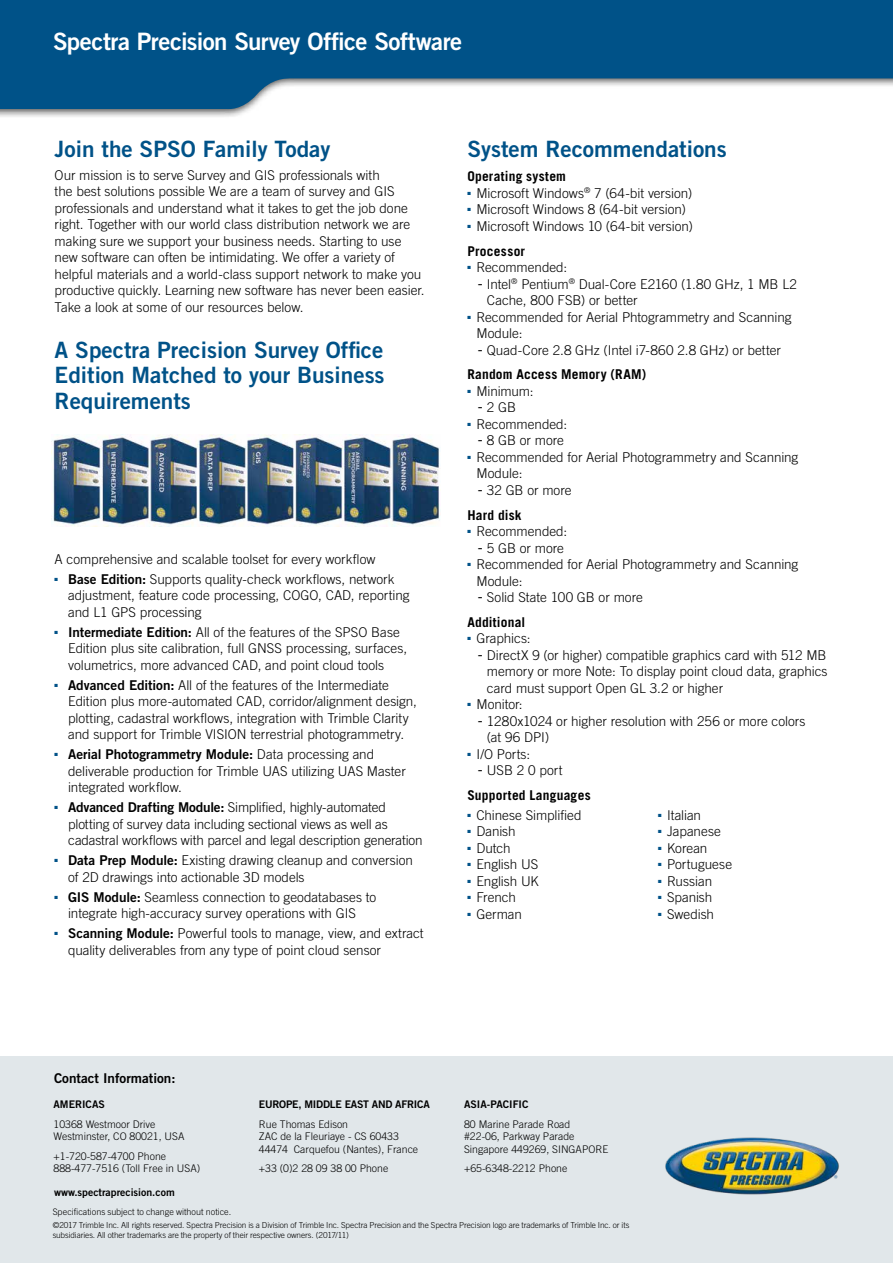
<style>
.page{position:relative;width:893px;height:1263px;background:#fff}
.page>*{position:absolute;margin:0;border:0;box-sizing:border-box;transform-origin:0 0}
.t1{font:24px "Trade Gothic LT Std Bd 2";letter-spacing:-.02em;color:#fff}
.t2{font:22.5px/25.5px "Trade Gothic LT Std Bd 2";color:#005288;text-align:justify}
.t3{font:300 13.5px/16.5px "Trade Gothic LT Std";color:#000}
.t4{font:13.5px "Trade Gothic LT Std Bd 2";color:#000}
.t5{font:700 13.5px/24.8px "Trade Gothic LT Std";letter-spacing:.015em;color:#000}
.t6{font:300 10.5px/12.6px "Trade Gothic LT Std";color:#000}
.t7{font:10.5px "Trade Gothic LT Std Bd 2";color:#000}
.t8{font:10.5px "Trade Gothic LT Std Bd 2";letter-spacing:-.02em;color:#000}
.t9{font:300 9px "Trade Gothic LT Std";color:#000}
.t10{font:300 8.25px/9.9px "Trade Gothic LT Std";letter-spacing:-.005em;color:#000}
.s1{font-family:"Trade Gothic LT Std Bd 2";font-weight:400}
.s2{font-family:"Trade Gothic LT Std";font-weight:300}
.s3{font-weight:700}
.s4{font-family:"Tahoma";font-weight:400}
.s5{font-weight:300}
</style>
<div class="page">
<div style="left:0;top:0;width:893px;height:119px;background:#000;opacity:.75"></div>
<svg style="left:0;top:0;width:893px;height:111px;fill:#005288"></svg>
<img style="left:52px;top:435px;width:388px;height:91px">
<div style="left:0;top:1056px;width:893px;height:207px;background:#e1e7ea"></div>
<img style="left:665px;top:1137px;width:174px;height:58px">
<h1 class="t1" style="left:53px;top:26px;width:411px">Spectra Precision Survey Office Software</h1>
<h2 class="t2" style="left:55px;top:135px;width:277px">Join the SPSO Family Today</h2>
<p class="t3" style="left:55px;top:167px;width:372px">Our mission is to serve Survey and GIS professionals with<br>the best solutions possible We are a team of survey and GIS professionals and understand what it takes to get the job done right. Together with our world class distribution network we are making sure we support your business needs. Starting to use new software can often be intimidating. We offer a variety of helpful materials and a world-class support network to make you productive quickly. Learning new software has never been easier.<br>Take a look at some of our resources below.</p>
<h2 class="t2" style="left:55px;top:336px;width:331px">A Spectra Precision Survey Office Edition Matched to your Business Requirements</h2>
<p class="t3" style="left:55px;top:551px;width:322px">A comprehensive and scalable toolset for every workflow</p>
<p class="t3" style="left:68px;top:571px;width:343px;text-indent:-13px"><sup>■</sup> <span class="s1">Base Edition:</span> Supports quality-check workflows, network adjustment, feature code processing, COGO, CAD, reporting and L1 GPS processing</p>
<p class="t3" style="left:68px;top:624px;width:340px;text-indent:-13px"><sup>■</sup> <span class="s1">Intermediate Edition:</span> All of the features of the SPSO Base<br>Edition plus site calibration, full GNSS processing, surfaces, volumetrics, more advanced CAD, and point cloud tools</p>
<p class="t3" style="left:68px;top:677px;width:350px;text-indent:-13px"><sup>■</sup> <span class="s1">Advanced Edition:</span> All of the features of the Intermediate Edition plus more-automated CAD, corridor/alignment design, plotting, cadastral workflows, integration with Trimble Clarity and support for Trimble VISION terrestrial photogrammetry.</p>
<p class="t4" style="left:55px;top:746px;width:321px"><sup>■</sup> Aerial Photogrammetry Module: <span class="s2">Data processing and</span></p>
<p class="t3" style="left:68px;top:763px;width:339px">deliverable production for Trimble UAS utilizing UAS Master integrated workflow.</p>
<p class="t3" style="left:68px;top:799px;width:356px;text-indent:-13px"><sup>■</sup> <span class="s1">Advanced Drafting Module:</span> Simplified, highly-automated plotting of survey data including sectional views as well as cadastral workflows with parcel and legal description generation</p>
<p class="t3" style="left:68px;top:852px;width:346px;text-indent:-13px"><sup>■</sup> <span class="s1">Data Prep Module:</span> Existing drawing cleanup and conversion of 2D drawings into actionable 3D models</p>
<p class="t3" style="left:55px;top:889px;width:323px;text-align:center"><sup>■</sup> <span class="s1">GIS Module:</span> Seamless connection to geodatabases to integrate high-accuracy survey operations with GIS</p>
<p class="t3" style="left:68px;top:925px;width:357px;text-indent:-13px"><sup>■</sup> <span class="s1">Scanning Module:</span> Powerful tools to manage, view, and extract quality deliverables from any type of point cloud sensor</p>
<h2 class="t2" style="left:467px;top:135px;width:261px">System Recommendations</h2>
<p class="t5" style="left:467px;top:164px;width:100px">Operating system</p>
<p class="t3" style="left:467px;top:185px;width:227px"><sup>■</sup> Microsoft Windows<sup>®</sup> 7 (64-bit version)</p>
<p class="t3" style="left:467px;top:201px;width:220px"><sup>■</sup> Microsoft Windows 8 (64-bit version)</p>
<p class="t3" style="left:467px;top:213px;width:227px;line-height:24.8px"><sup>■</sup> Microsoft Windows 10 (64-bit version)<br><span class="s3">Processor</span></p>
<p class="t3" style="left:467px;top:259px;width:101px"><sup>■</sup> Recommended:</p>
<p class="t3" style="left:487px;top:275px;width:312px;text-indent:-9px"><span class="s4">-</span> Intel<sup>®</sup> Pentium<sup>®</sup> Dual-Core E2160 (1.80 GHz, 1 MB L2<br>Cache, 800 FSB) or better</p>
<p class="t3" style="left:476px;top:308px;width:317px;text-indent:-9px"><sup>■</sup> Recommended for Aerial Phtogrammetry and Scanning<br>Module:</p>
<p class="t3" style="left:467px;top:337px;width:315px;line-height:24.8px;text-indent:10px"><span class="s4">-</span> Quad-Core 2.8 GHz (Intel i7-860 2.8 GHz) or better<br><span class="s3">Random Access Memory (RAM)</span></p>
<p class="t3" style="left:467px;top:383px;width:68px"><sup>■</sup> Minimum:</p>
<p class="t3" style="left:478px;top:399px;width:40px"><span class="s4">-</span> 2 GB</p>
<p class="t3" style="left:467px;top:416px;width:101px"><sup>■</sup> Recommended:</p>
<p class="t3" style="left:478px;top:432px;width:88px"><span class="s4">-</span> 8 GB or more</p>
<p class="t3" style="left:476px;top:449px;width:323px;text-indent:-9px"><sup>■</sup> Recommended for Aerial Photogrammetry and Scanning<br>Module:</p>
<p class="t3" style="left:467px;top:477px;width:106px;line-height:24.8px;text-indent:10px"><span class="s4">-</span> 32 GB or more<br><span class="s3">Hard disk</span></p>
<p class="t3" style="left:467px;top:523px;width:101px"><sup>■</sup> Recommended:</p>
<p class="t3" style="left:478px;top:539px;width:88px"><span class="s4">-</span> 5 GB or more</p>
<p class="t3" style="left:476px;top:556px;width:323px;text-indent:-9px"><sup>■</sup> Recommended for Aerial Photogrammetry and Scanning<br>Module:</p>
<p class="t3" style="left:467px;top:585px;width:177px;line-height:24.8px;text-indent:10px"><span class="s4">-</span> Solid State 100 GB or more<br><span class="s3">Additional</span></p>
<p class="t3" style="left:467px;top:630px;width:65px"><sup>■</sup> Graphics:</p>
<p class="t3" style="left:487px;top:647px;width:342px;text-align:justify;text-indent:-9px"><span class="s4">-</span> DirectX 9 (or higher) compatible graphics card with 512 MB memory or more Note: To display point cloud data, graphics card must support Open GL 3.2 or higher</p>
<p class="t3" style="left:467px;top:696px;width:57px"><sup>■</sup> Monitor:</p>
<p class="t3" style="left:487px;top:713px;width:320px;text-indent:-9px"><span class="s4">-</span> 1280x1024 or higher resolution with 256 or more colors (at 96 DPI)</p>
<p class="t3" style="left:467px;top:746px;width:64px"><sup>■</sup> I/O Ports:</p>
<p class="t5" style="left:467px;top:758px;width:125px;text-indent:10px"><span class="s4">-</span> <span class="s5">USB 2 0 port<br></span>Supported Languages</p>
<p class="t3" style="left:467px;top:807px;width:116px"><sup>■</sup> Chinese Simplified</p>
<p class="t3" style="left:467px;top:823px;width:50px"><sup>■</sup> Danish</p>
<p class="t3" style="left:467px;top:840px;width:45px"><sup>■</sup> Dutch</p>
<p class="t3" style="left:467px;top:856px;width:72px"><sup>■</sup> English US</p>
<p class="t3" style="left:467px;top:873px;width:73px"><sup>■</sup> English UK</p>
<p class="t3" style="left:467px;top:889px;width:50px"><sup>■</sup> French</p>
<p class="t3" style="left:467px;top:906px;width:56px"><sup>■</sup> German</p>
<p class="t3" style="left:658px;top:807px;width:45px"><sup>■</sup> Italian</p>
<p class="t3" style="left:658px;top:823px;width:64px"><sup>■</sup> Japanese</p>
<p class="t3" style="left:658px;top:840px;width:51px"><sup>■</sup> Korean</p>
<p class="t3" style="left:658px;top:856px;width:76px"><sup>■</sup> Portuguese</p>
<p class="t3" style="left:658px;top:873px;width:56px"><sup>■</sup> Russian</p>
<p class="t3" style="left:658px;top:889px;width:56px"><sup>■</sup> Spanish</p>
<p class="t3" style="left:658px;top:906px;width:58px"><sup>■</sup> Swedish</p>
<p class="t4" style="left:54px;top:1070px;width:123px">Contact Information:</p>
<p class="t7" style="left:54px;top:1098px;width:53px">AMERICAS</p>
<p class="t6" style="left:54px;top:1117px;width:132px">10368 Westmoor Drive<br>Westminster, CO 80021, USA</p>
<p class="t6" style="left:54px;top:1149px;width:148px">+1-720-587-4700 Phone<br>888-477-7516 (Toll Free in USA)</p>
<p class="t7" style="left:54px;top:1185px;width:122px">www.spectraprecision.com</p>
<p class="t8" style="left:259px;top:1098px;width:172px">EUROPE, MIDDLE EAST AND AFRICA</p>
<p class="t6" style="left:259px;top:1117px;width:161px">Rue Thomas Edison<br>ZAC de la Fleuriaye - CS 60433<br>44474 Carquefou (Nantes), France</p>
<p class="t6" style="left:259px;top:1162px;width:131px">+33 (0)2 28 09 38 00 Phone</p>
<p class="t7" style="left:464px;top:1098px;width:66px">ASIA-PACIFIC</p>
<p class="t6" style="left:464px;top:1117px;width:146px">80 Marine Parade Road #22-06, Parkway Parade<br>Singapore 449269, SINGAPORE</p>
<p class="t6" style="left:464px;top:1162px;width:105px">+65-6348-2212 Phone</p>
<p class="t9" style="left:53px;top:1206px;width:180px">Specifications subject to change without notice.</p>
<p class="t10" style="left:53px;top:1220px;width:578px">©2017 Trimble Inc. All rights reserved. Spectra Precision is a Division of Trimble Inc. Spectra Precision and the Spectra Precision logo are trademarks of Trimble Inc. or its subsidiaries. All other trademarks are the property of their respective owners. (2017/11)</p>
</div>
